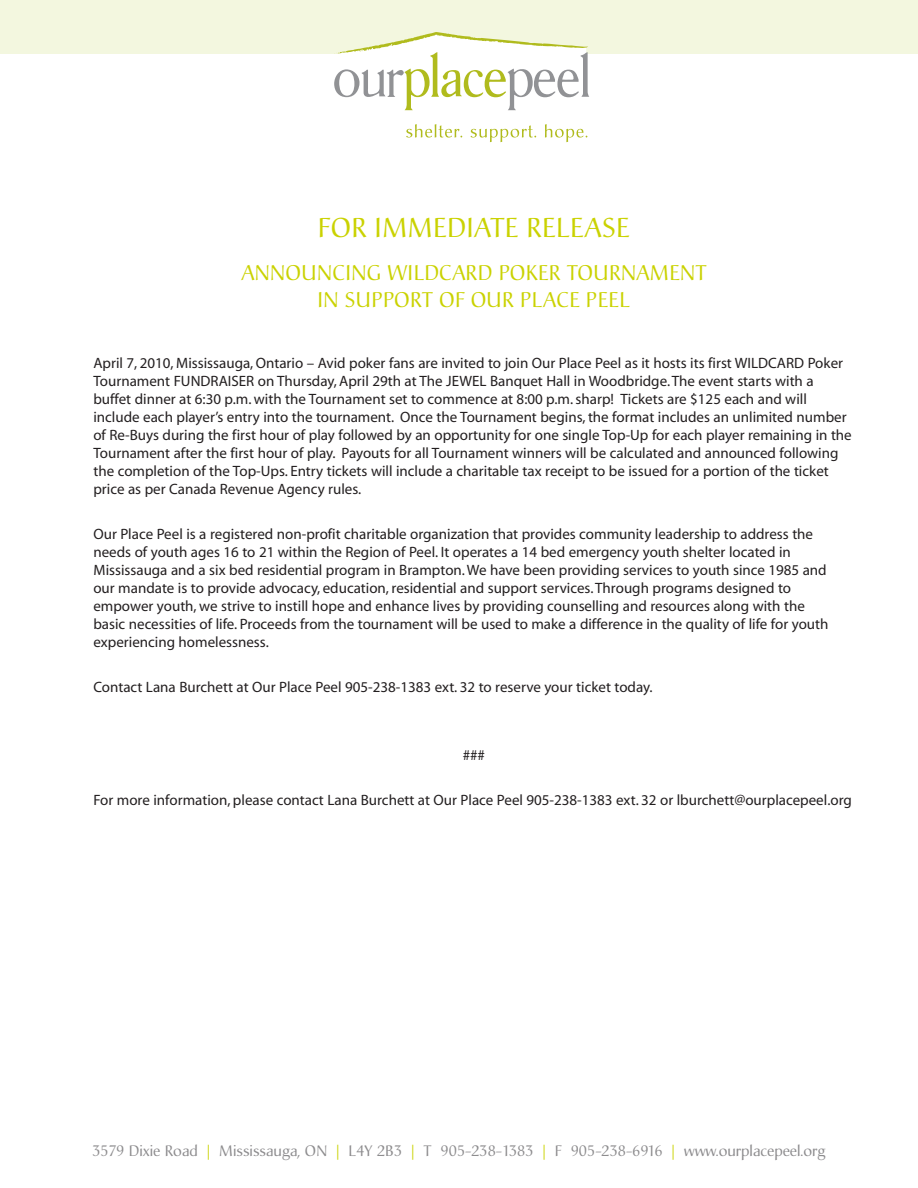
<style>
.page{position:relative;width:918px;height:1188px;background:#fff}
.page>*{position:absolute;margin:0;border:0;box-sizing:border-box;transform-origin:0 0}
.t1{font:27px "Christiana";letter-spacing:.02em;color:#cad200}
.t2{font:21px/26.7px "Christiana";letter-spacing:.01em;color:#cad200;text-align:center}
.t3{font:15px/18px "Myriad";color:#231f20}
.t4{font:15px "Christiana";color:#8d8c8e}
.s1{font-weight:500;color:#cad200}
</style>
<div class="page">
<div style="left:0;top:0;width:918px;height:54px;background:#f3f7df"></div>
<svg style="left:334px;top:32px;width:255px;height:78px"></svg>
<svg style="left:406px;top:124px;width:56px;height:14px"></svg>
<svg style="left:470px;top:125px;width:66px;height:17px"></svg>
<svg style="left:545px;top:124px;width:42px;height:18px"></svg>
<h1 class="t1" style="left:318px;top:216px;width:313px">FOR IMMEDIATE RELEASE</h1>
<h2 class="t2" style="left:241px;top:262px;width:467px">ANNOUNCING WILDCARD POKER TOURNAMENT<br>IN SUPPORT OF OUR PLACE PEEL</h2>
<p class="t3" style="left:93px;top:356px;width:760px">April 7, 2010, Mississauga, Ontario – Avid poker fans are invited to join Our Place Peel as it hosts its first WILDCARD Poker Tournament FUNDRAISER on Thursday, April 29th at The JEWEL Banquet Hall in Woodbridge.The event starts with a buffet dinner at 6:30 p.m. with the Tournament set to commence at 8:00 p.m. sharp! Tickets are $125 each and will include each player’s entry into the tournament. Once the Tournament begins, the format includes an unlimited number of Re-Buys during the first hour of play followed by an opportunity for one single Top-Up for each player remaining in the Tournament after the first hour of play. Payouts for all Tournament winners will be calculated and announced following the completion of the Top-Ups. Entry tickets will include a charitable tax receipt to be issued for a portion of the ticket price as per Canada Revenue Agency rules.</p>
<p class="t3" style="left:93px;top:527px;width:737px">Our Place Peel is a registered non-profit charitable organization that provides community leadership to address the needs of youth ages 16 to 21 within the Region of Peel. It operates a 14 bed emergency youth shelter located in Mississauga and a six bed residential program in Brampton.We have been providing services to youth since 1985 and our mandate is to provide advocacy, education, residential and support services.Through programs designed to empower youth, we strive to instill hope and enhance lives by providing counselling and resources along with the basic necessities of life. Proceeds from the tournament will be used to make a difference in the quality of life for youth experiencing homelessness.</p>
<p class="t3" style="left:93px;top:680px;width:561px">Contact Lana Burchett at Our Place Peel 905-238-1383 ext. 32 to reserve your ticket today.</p>
<p class="t3" style="left:463px;top:747px;width:24px">###</p>
<p class="t3" style="left:93px;top:792px;width:760px">For more information, please contact Lana Burchett at Our Place Peel 905-238-1383 ext. 32 or lburchett@ourplacepeel.org</p>
<p class="t4" style="left:92px;top:1144px;width:735px">3579 Dixie Road <span class="s1">|</span> Mississauga, ON <span class="s1">|</span> L4Y 2B3 <span class="s1">|</span> T 905-238-1383 <span class="s1">|</span> F 905-238-6916 <span class="s1">|</span> www.ourplacepeel.org</p>
</div>
